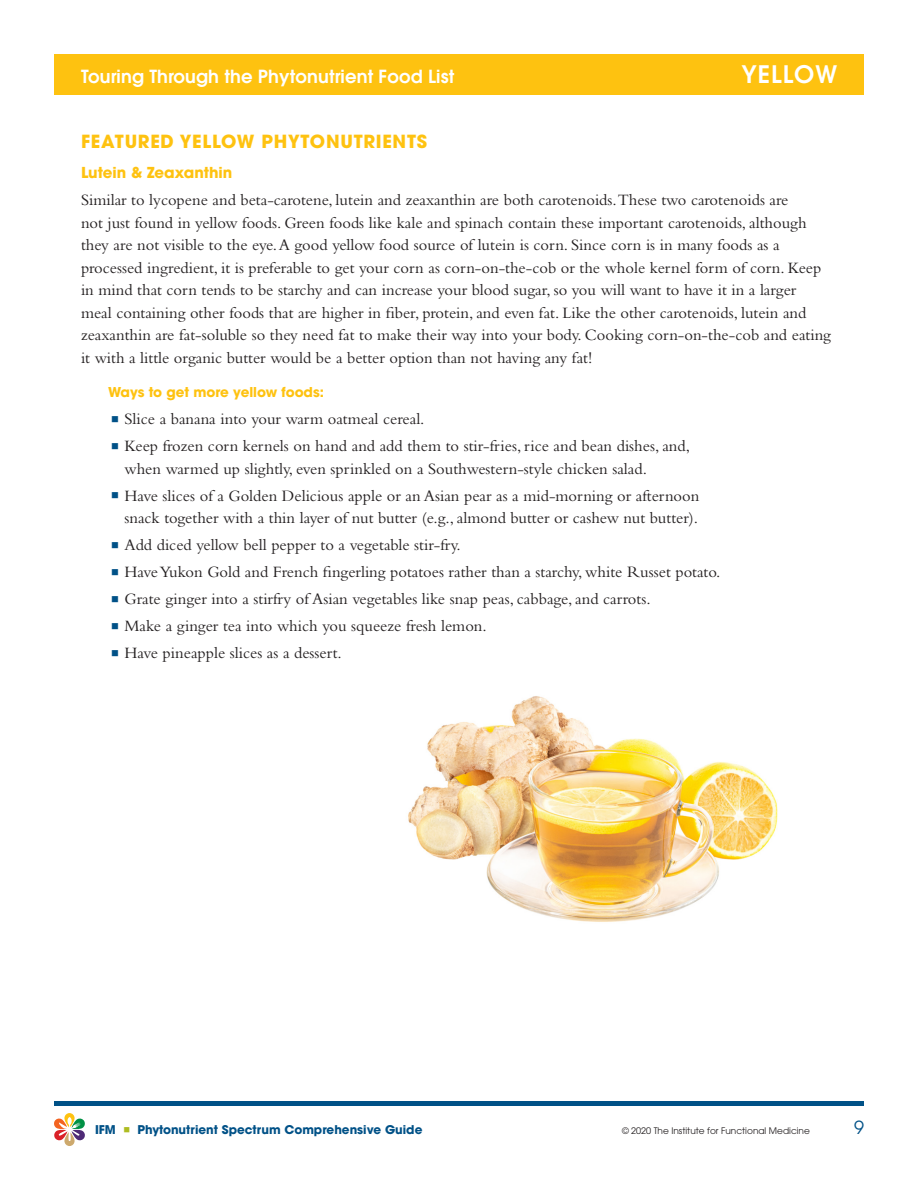
<style>
.page{position:relative;width:918px;height:1188px;background:#fff}
.page>*{position:absolute;margin:0;border:0;box-sizing:border-box;transform-origin:0 0}
.t1{font:600 24px "ITC Avant Garde Std";letter-spacing:.04em;color:#fff}
.t2{font:600 18px "ITC Avant Garde Std";letter-spacing:.01em;color:#fff}
.subhead_1{font:700 18px "ITC Avant Garde Std";letter-spacing:.04em;color:#fec210}
.t3{font:18px "ITC Avant Garde Std";color:#005187}
.Body{font:16.5px/22.5px "Bembo Std";color:#231f20}
.body_bullet{font:16.5px/22.5px "Bembo Std";color:#231f20}
.subhead_2{font:700 15px "ITC Avant Garde Std";color:#fec210}
.subhead_3{font:700 13.5px "ITC Avant Garde Std";color:#fec210}
.t4{font:700 12px "ITC Avant Garde Std";color:#005187}
.t5{font:9px "ITC Avant Garde Std";color:#231f20}
.s1{color:#005187}
.s2{color:#aebc21}
</style>
<div class="page">
<div style="left:54px;top:54px;width:810px;height:40px;background:#fec210"></div>
<div style="left:54px;top:1101px;width:810px;height:5px;background:#005187"></div>
<svg style="left:54px;top:1113px;width:31px;height:33px"></svg>
<img style="left:408px;top:696px;width:370px;height:226px">
<p class="t2" style="left:81px;top:65px;width:375px">Touring Through the Phytonutrient Food List</p>
<h1 class="t1" style="left:742px;top:59px;width:97px">YELLOW</h1>
<p class="subhead_1" style="left:81px;top:130px;width:348px">FEATURED YELLOW PHYTONUTRIENTS</p>
<p class="subhead_2" style="left:81px;top:163px;width:153px">Lutein &amp; Zeaxanthin</p>
<p class="Body" style="left:81px;top:189px;width:752px">Similar to lycopene and beta-carotene, lutein and zeaxanthin are both carotenoids.These two carotenoids are<br>not just found in yellow foods. Green foods like kale and spinach contain these important carotenoids, although they are not visible to the eye. A good yellow food source of lutein is corn. Since corn is in many foods as a processed ingredient, it is preferable to get your corn as corn-on-the-cob or the whole kernel form of corn. Keep in mind that corn tends to be starchy and can increase your blood sugar, so you will want to have it in a larger meal containing other foods that are higher in fiber, protein, and even fat. Like the other carotenoids, lutein and zeaxanthin are fat-soluble so they need fat to make their way into your body. Cooking corn-on-the-cob and eating it with a little organic butter would be a better option than not having any fat!</p>
<p class="subhead_3" style="left:108px;top:383px;width:218px">Ways to get more yellow foods:</p>
<p class="body_bullet" style="left:111px;top:408px;width:315px"><span class="s1">■</span> Slice a banana into your warm oatmeal cereal.</p>
<p class="body_bullet" style="left:124px;top:435px;width:567px;text-indent:-14px"><span class="s1">■</span> Keep frozen corn kernels on hand and add them to stir-fries, rice and bean dishes, and, when warmed up slightly, even sprinkled on a Southwestern-style chicken salad.</p>
<p class="body_bullet" style="left:111px;top:484px;width:590px;text-align:right"><span class="s1">■</span> Have slices of a Golden Delicious apple or an Asian pear as a mid-morning or afternoon snack together with a thin layer of nut butter (e.g., almond butter or cashew nut butter).</p>
<p class="body_bullet" style="left:111px;top:534px;width:351px"><span class="s1">■</span> Add diced yellow bell pepper to a vegetable stir-fry.</p>
<p class="body_bullet" style="left:111px;top:561px;width:611px"><span class="s1">■</span> Have Yukon Gold and French fingerling potatoes rather than a starchy, white Russet potato.</p>
<p class="body_bullet" style="left:111px;top:588px;width:541px"><span class="s1">■</span> Grate ginger into a stirfry of Asian vegetables like snap peas, cabbage, and carrots.</p>
<p class="body_bullet" style="left:111px;top:615px;width:377px"><span class="s1">■</span> Make a ginger tea into which you squeeze fresh lemon.</p>
<p class="body_bullet" style="left:111px;top:642px;width:232px"><span class="s1">■</span> Have pineapple slices as a dessert.</p>
<p class="t4" style="left:95px;top:1122px;width:329px">IFM <span class="s2">■</span> Phytonutrient Spectrum Comprehensive Guide</p>
<p class="t5" style="left:622px;top:1125px;width:189px">© 2020 The Institute for Functional Medicine</p>
<p class="t3" style="left:854px;top:1116px;width:11px">9</p>
</div>
